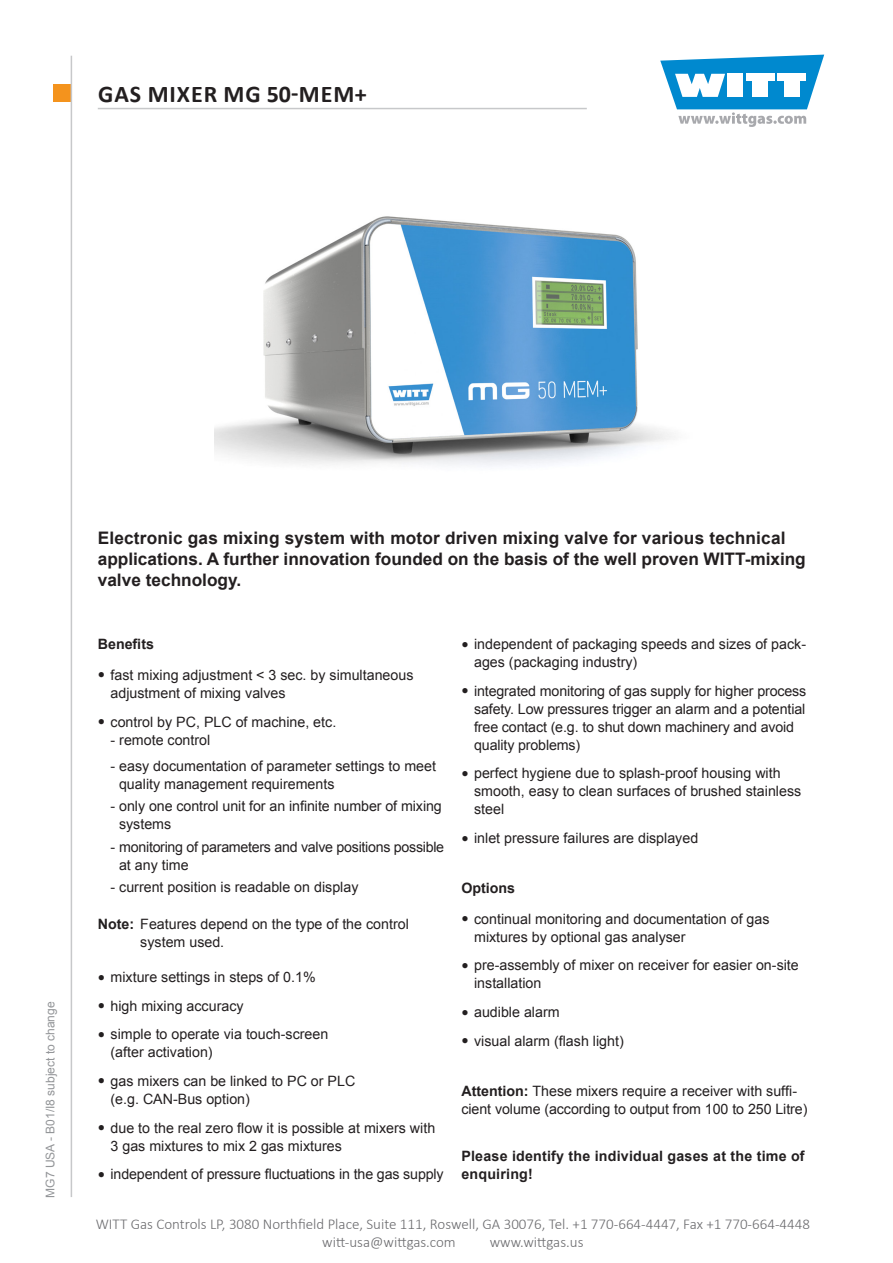
<style>
.page{position:relative;width:893px;height:1263px;background:#fff}
.page>*{position:absolute;margin:0;border:0;box-sizing:border-box;transform-origin:0 0}
.t1{font:700 24px "Calibri";letter-spacing:.04em;color:#231f20}
.Einleitungstext{font:700 17.25px/20.7px "Arial";color:#231f20}
.t2{font:300 15px/18px "Calibri";color:#6b6b6e}
.Überschrift{font:14.25px/18px "Arial";color:#231f20}
.Grundtext{font:14.25px/18px "Arial";color:#231f20}
.Überschrift-2{font:700 14.25px/18px "Arial";letter-spacing:.015em;color:#231f20}
.Grundtext-2{font:14.25px/18px "Arial";letter-spacing:-.02em;color:#231f20}
.t3{font:12px "Arial";color:#939598}
.s1{font-family:"Bookman Old Style";font-size:12px}
.s2{font-weight:700}
</style>
<div class="page">
<div style="left:53px;top:85px;width:17px;height:17px;background:#f4931d"></div>
<svg style="left:660px;top:55px;width:164px;height:72px"></svg>
<hr style="left:71px;top:56px;width:1px;height:1141px;background:#c7c8ca">
<hr style="left:98px;top:108px;width:489px;height:1px;background:#c7c8ca">
<img style="left:214px;top:216px;width:458px;height:250px">
<h1 class="t1" style="left:98px;top:78px;width:270px">GAS MIXER MG 50-MEM+</h1>
<p class="t3" style="left:42px;top:1197px;width:198px;rotate:-90deg">MG7 USA - B01/I8 subject to change</p>
<p class="Einleitungstext" style="left:98px;top:528px;width:709px">Electronic gas mixing system with motor driven mixing valve for various technical applications. A further innovation founded on the basis of the well proven WITT-mixing valve technology.</p>
<p class="Überschrift-2" style="left:98px;top:636px;width:58px">Benefits</p>
<p class="Überschrift" style="left:111px;top:666px;width:304px;text-indent:-13px"><span class="s1">●</span> fast mixing adjustment &lt; 3 sec. by simultaneous adjustment of mixing valves</p>
<p class="Überschrift" style="left:98px;top:713px;width:240px"><span class="s1">●</span> control by PC, PLC of machine, etc.</p>
<p class="Überschrift" style="left:111px;top:731px;width:101px">- remote control</p>
<p class="Grundtext" style="left:119px;top:757px;width:319px;text-indent:-9px">- easy documentation of parameter settings to meet quality management requirements</p>
<p class="Grundtext" style="left:119px;top:797px;width:324px;text-indent:-9px">- only one control unit for an infinite number of mixing systems</p>
<p class="Grundtext-2" style="left:119px;top:838px;width:327px;text-indent:-9px">- monitoring of parameters and valve positions possible at any time</p>
<p class="Grundtext" style="left:111px;top:878px;width:249px">- current position is readable on display</p>
<p class="Überschrift" style="left:140px;top:915px;width:270px;text-indent:-43px"><span class="s2">Note:</span> Features depend on the type of the control system used.</p>
<p class="Überschrift" style="left:98px;top:968px;width:219px"><span class="s1">●</span> mixture settings in steps of 0.1%</p>
<p class="Überschrift" style="left:98px;top:997px;width:147px"><span class="s1">●</span> high mixing accuracy</p>
<p class="Überschrift" style="left:111px;top:1025px;width:219px;text-indent:-13px"><span class="s1">●</span> simple to operate via touch-screen (after activation)</p>
<p class="Überschrift" style="left:111px;top:1072px;width:246px;text-indent:-13px"><span class="s1">●</span> gas mixers can be linked to PC or PLC (e.g. CAN-Bus option)</p>
<p class="Überschrift" style="left:111px;top:1119px;width:326px;text-indent:-13px"><span class="s1">●</span> due to the real zero flow it is possible at mixers with<br>3 gas mixtures to mix 2 gas mixtures</p>
<p class="Überschrift" style="left:98px;top:1165px;width:347px"><span class="s1">●</span> independent of pressure fluctuations in the gas supply</p>
<p class="Überschrift" style="left:474px;top:635px;width:333px;text-indent:-13px"><span class="s1">●</span> independent of packaging speeds and sizes of pack&shy;ages (packaging industry)</p>
<p class="Überschrift" style="left:474px;top:682px;width:334px;text-indent:-13px"><span class="s1">●</span> integrated monitoring of gas supply for higher process safety. Low pressures trigger an alarm and a potential free contact (e.g. to shut down machinery and avoid quality problems)</p>
<p class="Überschrift" style="left:474px;top:765px;width:329px;text-indent:-13px"><span class="s1">●</span> perfect hygiene due to splash-proof housing with smooth, easy to clean surfaces of brushed stainless steel</p>
<p class="Überschrift" style="left:461px;top:829px;width:238px"><span class="s1">●</span> inlet pressure failures are displayed</p>
<p class="Überschrift-2" style="left:461px;top:879px;width:55px">Options</p>
<p class="Überschrift" style="left:474px;top:910px;width:297px;text-indent:-13px"><span class="s1">●</span> continual monitoring and documentation of gas mixtures by optional gas analyser</p>
<p class="Überschrift" style="left:474px;top:956px;width:326px;text-indent:-13px"><span class="s1">●</span> pre-assembly of mixer on receiver for easier on-site installation</p>
<p class="Überschrift" style="left:461px;top:1003px;width:100px"><span class="s1">●</span> audible alarm</p>
<p class="Überschrift" style="left:461px;top:1032px;width:164px"><span class="s1">●</span> visual alarm (flash light)</p>
<p class="Überschrift" style="left:461px;top:1082px;width:348px"><span class="s2">Attention:</span> These mixers require a receiver with suffi&shy;cient volume (according to output from 100 to 250 Litre)</p>
<p class="Überschrift-2" style="left:461px;top:1148px;width:345px">Please identify the individual gases at the time of enquiring!</p>
<p class="t2" style="left:322px;top:1215px;width:489px;text-indent:-227px">WITT Gas Controls LP, 3080 Northfield Place, Suite 111, Roswell, GA 30076, Tel. +1 770-664-4447, Fax +1 770-664-4448 witt-usa@wittgas.com</p>
<p class="t2" style="left:490px;top:1233px;width:95px">www.wittgas.us</p>
</div>
